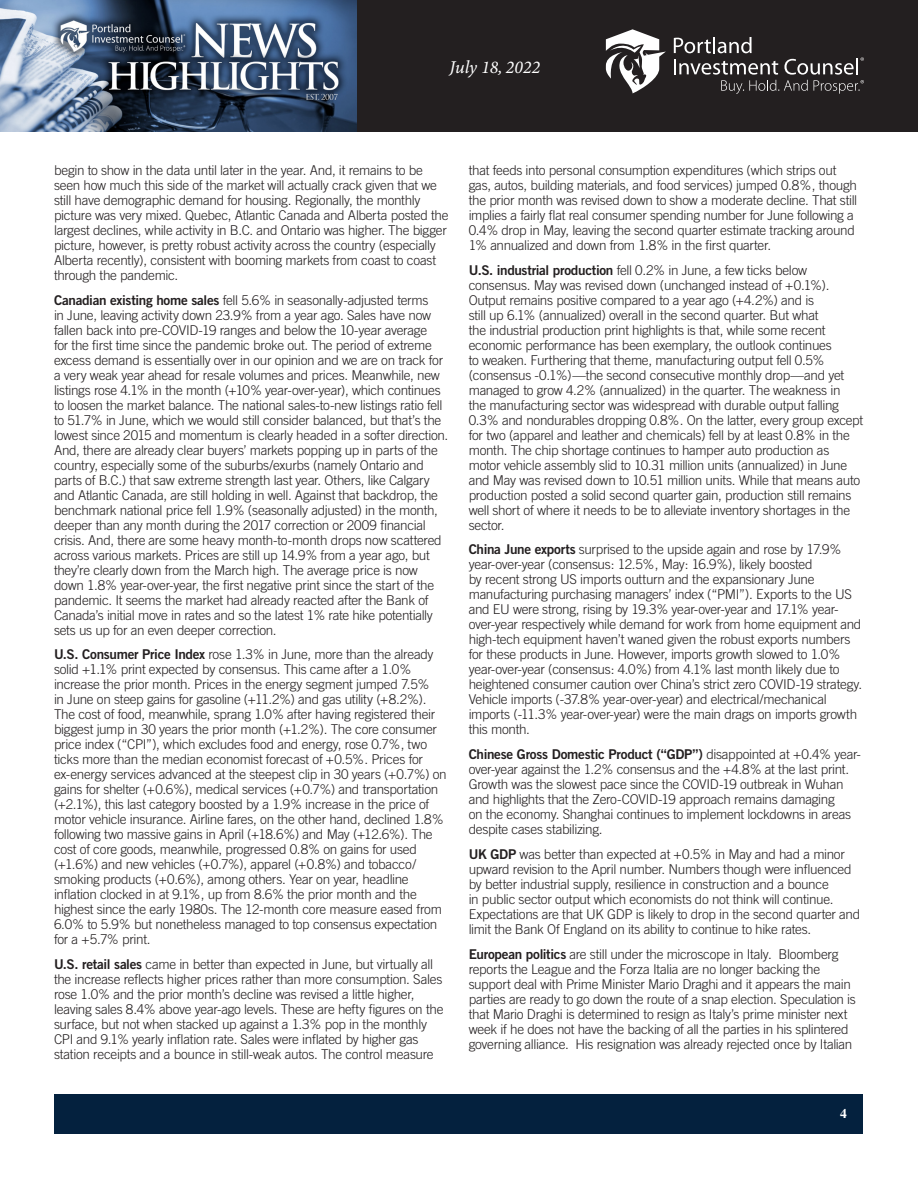
<style>
.page{position:relative;width:918px;height:1188px;background:#fff}
.page>*{position:absolute;margin:0;border:0;box-sizing:border-box;transform-origin:0 0}
.t1{font:italic 18px "Minion Variable Concept";color:#fff}
.Article_-_Body{font:300 13.5px/15px "Trade Gothic";letter-spacing:-.025em;color:#231f20}
.t2{font:700 13.5px "Times";color:#fff}
.s1{font-family:"Trade Gothic Bold Two";font-weight:400}
</style>
<div class="page">
<div style="left:356px;top:0;width:562px;height:132px;background:#231f20"></div>
<img style="left:0;top:0;width:356px;height:132px">
<svg style="left:674px;top:37px;width:190px;height:57px"></svg>
<svg style="left:606px;top:29px;width:60px;height:64px"></svg>
<div style="left:55px;top:1094px;width:808px;height:39px;background:#04213e"></div>
<h1 class="t1" style="left:450px;top:55px;width:92px">July 18, 2022</h1>
<p class="Article_-_Body" style="left:54px;top:162px;width:396px">begin to show in the data until later in the year. And, it remains to be seen how much this side of the market will actually crack given that we still have demographic demand for housing. Regionally, the monthly picture was very mixed. Quebec, Atlantic Canada and Alberta posted the largest declines, while activity in B.C. and Ontario was higher. The bigger picture, however, is pretty robust activity across the country (especially Alberta recently), consistent with booming markets from coast to coast through the pandemic.</p>
<p class="Article_-_Body" style="left:54px;top:292px;width:396px"><span class="s1">Canadian existing home sales</span> fell 5.6% in seasonally-adjusted terms<br>in June, leaving activity down 23.9% from a year ago. Sales have now fallen back into pre-COVID-19 ranges and below the 10-year average<br>for the first time since the pandemic broke out. The period of extreme excess demand is essentially over in our opinion and we are on track for a very weak year ahead for resale volumes and prices. Meanwhile, new listings rose 4.1% in the month (+10% year-over-year), which continues to loosen the market balance. The national sales-to-new listings ratio fell to 51.7% in June, which we would still consider balanced, but that’s the lowest since 2015 and momentum is clearly headed in a softer direction.<br>And, there are already clear buyers’ markets popping up in parts of the country, especially some of the suburbs/exurbs (namely Ontario and parts of B.C.) that saw extreme strength last year. Others, like Calgary and Atlantic Canada, are still holding in well. Against that backdrop, the benchmark national price fell 1.9% (seasonally adjusted) in the month, deeper than any month during the 2017 correction or 2009 financial crisis. And, there are some heavy month-to-month drops now scattered across various markets. Prices are still up 14.9% from a year ago, but they’re clearly down from the March high. The average price is now down 1.8% year-over-year, the first negative print since the start of the pandemic. It seems the market had already reacted after the Bank of Canada’s initial move in rates and so the latest 1% rate hike potentially sets us up for an even deeper correction.</p>
<p class="Article_-_Body" style="left:54px;top:647px;width:394px"><span class="s1">U.S. Consumer Price Index</span> rose 1.3% in June, more than the already solid +1.1% print expected by consensus. This came after a 1.0% increase the prior month. Prices in the energy segment jumped 7.5%<br>in June on steep gains for gasoline (+11.2%) and gas utility (+8.2%).<br>The cost of food, meanwhile, sprang 1.0% after having registered their biggest jump in 30 years the prior month (+1.2%). The core consumer price index (“CPI”), which excludes food and energy, rose 0.7%, two ticks more than the median economist forecast of +0.5%. Prices for ex-energy services advanced at the steepest clip in 30 years (+0.7%) on gains for shelter (+0.6%), medical services (+0.7%) and transportation (+2.1%), this last category boosted by a 1.9% increase in the price of motor vehicle insurance. Airline fares, on the other hand, declined 1.8% following two massive gains in April (+18.6%) and May (+12.6%). The cost of core goods, meanwhile, progressed 0.8% on gains for used (+1.6%) and new vehicles (+0.7%), apparel (+0.8%) and tobacco/ smoking products (+0.6%), among others. Year on year, headline inflation clocked in at 9.1%, up from 8.6% the prior month and the highest since the early 1980s. The 12-month core measure eased from 6.0% to 5.9% but nonetheless managed to top consensus expectation for a +5.7% print.</p>
<p class="Article_-_Body" style="left:54px;top:957px;width:391px"><span class="s1">U.S. retail sales</span> came in better than expected in June, but virtually all the increase reflects higher prices rather than more consumption. Sales rose 1.0% and the prior month’s decline was revised a little higher, leaving sales 8.4% above year-ago levels. These are hefty figures on the surface, but not when stacked up against a 1.3% pop in the monthly CPI and 9.1% yearly inflation rate. Sales were inflated by higher gas station receipts and a bounce in still-weak autos. The control measure</p>
<p class="Article_-_Body" style="left:469px;top:162px;width:390px">that feeds into personal consumption expenditures (which strips out gas, autos, building materials, and food services) jumped 0.8%, though the prior month was revised down to show a moderate decline. That still implies a fairly flat real consumer spending number for June following a 0.4% drop in May, leaving the second quarter estimate tracking around 1% annualized and down from 1.8% in the first quarter.</p>
<p class="Article_-_Body" style="left:469px;top:262px;width:396px"><span class="s1">U.S. industrial production</span> fell 0.2% in June, a few ticks below consensus. May was revised down (unchanged instead of +0.1%).<br>Output remains positive compared to a year ago (+4.2%) and is<br>still up 6.1% (annualized) overall in the second quarter. But what<br>the industrial production print highlights is that, while some recent economic performance has been exemplary, the outlook continues<br>to weaken. Furthering that theme, manufacturing output fell 0.5% (consensus -0.1%)—the second consecutive monthly drop—and yet managed to grow 4.2% (annualized) in the quarter. The weakness in<br>the manufacturing sector was widespread with durable output falling 0.3% and nondurables dropping 0.8%. On the latter, every group except for two (apparel and leather and chemicals) fell by at least 0.8% in the month. The chip shortage continues to hamper auto production as motor vehicle assembly slid to 10.31 million units (annualized) in June and May was revised down to 10.51 million units. While that means auto production posted a solid second quarter gain, production still remains well short of where it needs to be to alleviate inventory shortages in the sector.</p>
<p class="Article_-_Body" style="left:469px;top:542px;width:395px"><span class="s1">China June exports</span> surprised to the upside again and rose by 17.9% year-over-year (consensus: 12.5%, May: 16.9%), likely boosted<br>by recent strong US imports outturn and the expansionary June manufacturing purchasing managers’ index (“PMI”). Exports to the US and EU were strong, rising by 19.3% year-over-year and 17.1% year&shy;over-year respectively while demand for work from home equipment and high-tech equipment haven’t waned given the robust exports numbers for these products in June. However, imports growth slowed to 1.0% year-over-year (consensus: 4.0%) from 4.1% last month likely due to heightened consumer caution over China’s strict zero COVID-19 strategy.<br>Vehicle imports (-37.8% year-over-year) and electrical/mechanical imports (-11.3% year-over-year) were the main drags on imports growth this month.</p>
<p class="Article_-_Body" style="left:469px;top:747px;width:394px"><span class="s1">Chinese Gross Domestic Product (“GDP”)</span> disappointed at +0.4% year&shy;over-year against the 1.2% consensus and the +4.8% at the last print.<br>Growth was the slowest pace since the COVID-19 outbreak in Wuhan and highlights that the Zero-COVID-19 approach remains damaging<br>on the economy. Shanghai continues to implement lockdowns in areas despite cases stabilizing.</p>
<p class="Article_-_Body" style="left:469px;top:846px;width:393px"><span class="s1">UK GDP</span> was better than expected at +0.5% in May and had a minor upward revision to the April number. Numbers though were influenced by better industrial supply, resilience in construction and a bounce<br>in public sector output which economists do not think will continue.<br>Expectations are that UK GDP is likely to drop in the second quarter and limit the Bank Of England on its ability to continue to hike rates.</p>
<p class="Article_-_Body" style="left:469px;top:946px;width:389px"><span class="s1">European politics</span> are still under the microscope in Italy. Bloomberg reports the League and the Forza Italia are no longer backing the support deal with Prime Minister Mario Draghi and it appears the main parties are ready to go down the route of a snap election. Speculation is that Mario Draghi is determined to resign as Italy’s prime minister next week if he does not have the backing of all the parties in his splintered governing alliance. His resignation was already rejected once by Italian</p>
<p class="t2" style="left:840px;top:1100px;width:8px">4</p>
</div>
